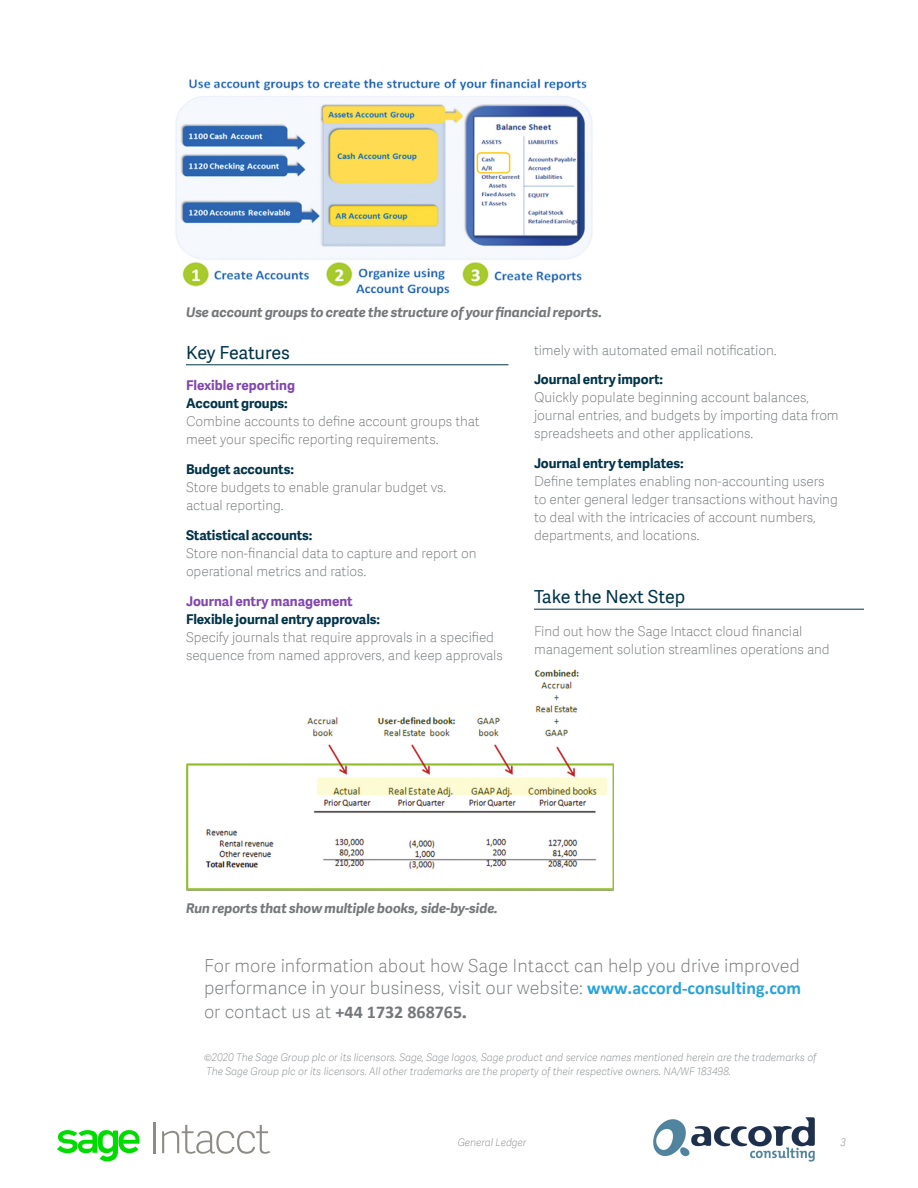
<style>
.page{position:relative;width:918px;height:1188px;background:#fff}
.page>*{position:absolute;margin:0;border:0;box-sizing:border-box;transform-origin:0 0}
.Intro_Copy{font:18px/21.6px "Adelle Sans SAGE Th";color:#75787b}
.Intro_SubHead_2{font:18px "Adelle Sans SAGE";letter-spacing:-.01em;color:#003349}
.Body_Copy{font:13.5px/18px "Adelle Sans SAGE Th";letter-spacing:-.005em;color:#75787b}
.Body_Bold_SubHead{font:700 13.5px "Adelle Sans SAGE";letter-spacing:-.005em;color:#003349}
.Body_Copy-2{font:italic 700 13.5px "Adelle Sans SAGE";letter-spacing:-.005em;color:#75787b}
.Body_Bold_SubHead_2{font:700 13.5px "Adelle Sans SAGE";color:#8246af}
.Intro_Copy-2{font:italic 10.5px/13.5px "Adelle Sans SAGE Th";letter-spacing:-.005em;color:#888b8d}
.s1{font-family:"Calibri";font-weight:700;color:#28a3da}
.s2{font-family:"Calibri";font-weight:700}
.s3{font-family:"Adelle Sans SAGE";font-weight:700}
</style>
<div class="page">
<svg style="left:57px;top:1130px;width:83px;height:32px"></svg>
<hr style="left:153px;top:1122px;width:2px;height:31px;background:#8e8a86">
<svg style="left:162px;top:1125px;width:108px;height:29px"></svg>
<hr style="left:186px;top:365px;width:322px;height:1px;background:#003349">
<hr style="left:534px;top:609px;width:330px;height:1px;background:#003349">
<img style="left:186px;top:669px;width:428px;height:221px">
<img style="left:175px;top:78px;width:418px;height:218px">
<img style="left:653px;top:1118px;width:162px;height:44px">
<p class="Body_Copy-2" style="left:186px;top:303px;width:418px">Use account groups to create the structure of your financial reports.</p>
<p class="Intro_SubHead_2" style="left:186px;top:339px;width:105px">Key Features</p>
<p class="Body_Bold_SubHead_2" style="left:186px;top:375px;width:110px">Flexible reporting</p>
<p class="Body_Bold_SubHead" style="left:186px;top:393px;width:103px">Account groups:</p>
<p class="Body_Copy" style="left:186px;top:412px;width:295px">Combine accounts to define account groups that meet your specific reporting requirements.</p>
<p class="Body_Bold_SubHead" style="left:186px;top:459px;width:109px">Budget accounts:</p>
<p class="Body_Copy" style="left:186px;top:478px;width:262px">Store budgets to enable granular budget vs. actual reporting.</p>
<p class="Body_Bold_SubHead" style="left:186px;top:525px;width:128px">Statistical accounts:</p>
<p class="Body_Copy" style="left:186px;top:544px;width:292px">Store non-financial data to capture and report on operational metrics and ratios.</p>
<p class="Body_Bold_SubHead_2" style="left:186px;top:591px;width:168px">Journal entry management</p>
<p class="Body_Bold_SubHead" style="left:186px;top:609px;width:196px">Flexible journal entry approvals:</p>
<p class="Body_Copy" style="left:186px;top:628px;width:318px">Specify journals that require approvals in a specified sequence from named approvers, and keep approvals</p>
<p class="Body_Copy" style="left:534px;top:341px;width:244px">timely with automated email notification.</p>
<p class="Body_Bold_SubHead" style="left:534px;top:369px;width:131px">Journal entry import:</p>
<p class="Body_Copy" style="left:534px;top:388px;width:306px">Quickly populate beginning account balances, journal entries, and budgets by importing data from spreadsheets and other applications.</p>
<p class="Body_Bold_SubHead" style="left:534px;top:453px;width:151px">Journal entry templates:</p>
<p class="Body_Copy" style="left:534px;top:472px;width:305px">Define templates enabling non-accounting users to enter general ledger transactions without having to deal with the intricacies of account numbers, departments, and locations.</p>
<p class="Intro_SubHead_2" style="left:534px;top:584px;width:153px">Take the Next Step</p>
<p class="Body_Copy" style="left:534px;top:622px;width:297px">Find out how the Sage Intacct cloud financial management solution streamlines operations and</p>
<p class="Body_Copy-2" style="left:186px;top:899px;width:313px">Run reports that show multiple books, side-by-side.</p>
<p class="Intro_Copy" style="left:204px;top:954px;width:599px">For more information about how Sage Intacct can help you drive improved performance in your business, visit our website: <span class="s1">www.accord-consulting.com</span></p>
<p class="Intro_Copy" style="left:204px;top:1000px;width:264px">or contact us at <span class="s2">+44 1732 868765</span><span class="s3">.</span></p>
<p class="Intro_Copy-2" style="left:204px;top:1050px;width:614px">©2020 The Sage Group plc or its licensors. Sage, Sage logos, Sage product and service names mentioned herein are the trademarks of<br>The Sage Group plc or its licensors. All other trademarks are the property of their respective owners. NA/WF 183498.</p>
<p class="Intro_Copy-2" style="left:458px;top:1135px;width:70px">General Ledger</p>
<p class="Intro_Copy-2" style="left:840px;top:1135px;width:7px">3</p>
</div>
